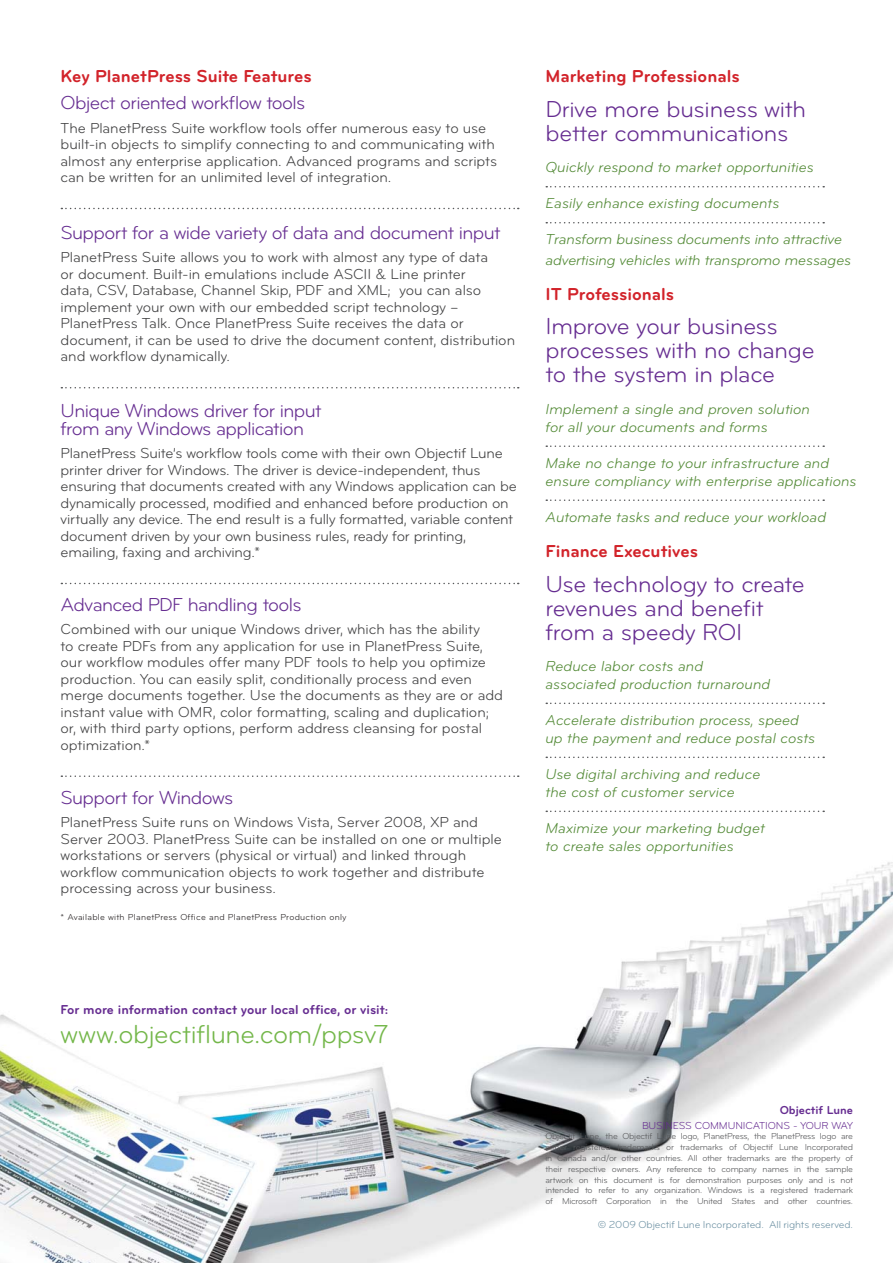
<style>
.page{position:relative;width:893px;height:1263px;background:#fff}
.page>*{position:absolute;margin:0;border:0;box-sizing:border-box;transform-origin:0 0}
.t1{font:27px "Bryant Pro";letter-spacing:-.015em;color:#74b74a}
.t2{font:24px/24px "Bryant Pro";letter-spacing:-.01em;color:#662d91}
.t3{font:19.5px/18px "Bryant Pro";letter-spacing:-.03em;color:#662d91}
.t4{font:700 18px "Bryant Pro";color:#d2232a}
.t5{font:15px/16.5px "Bryant Pro";letter-spacing:-.005em;color:#404041}
.t6{font:italic 15px/18px "Bryant Pro";color:#538a36}
.t7{font:700 13.5px "Bryant Pro";color:#662d91}
.t8{font:700 12px "Bryant Pro";color:#662d91}
.t9{font:10.5px "Bryant Pro";letter-spacing:-.01em;color:#6d91a3}
.t10{font:10.5px "Bryant Pro";letter-spacing:-.01em;color:#662d91}
.t11{font:9px/10.8px "Bryant Pro";letter-spacing:-.025em;color:#58595b;text-align:justify}
.t12{font:9px "Bryant Pro";letter-spacing:.03em;color:#231f20}
</style>
<div class="page">
<img style="left:0;top:862px;width:893px;height:401px">
<svg style="left:546px;top:186px;width:278px;height:1px"></svg>
<svg style="left:546px;top:222px;width:278px;height:1px"></svg>
<svg style="left:546px;top:445px;width:278px;height:2px"></svg>
<svg style="left:546px;top:499px;width:278px;height:2px"></svg>
<svg style="left:546px;top:703px;width:278px;height:1px"></svg>
<svg style="left:546px;top:757px;width:278px;height:1px"></svg>
<svg style="left:546px;top:811px;width:278px;height:1px"></svg>
<svg style="left:61px;top:208px;width:458px;height:1px"></svg>
<svg style="left:61px;top:387px;width:458px;height:1px"></svg>
<svg style="left:61px;top:583px;width:458px;height:1px"></svg>
<svg style="left:61px;top:775px;width:458px;height:2px"></svg>
<p class="t4" style="left:61px;top:70px;width:253px">Key PlanetPress Suite Features</p>
<h3 class="t3" style="left:61px;top:95px;width:246px">Object oriented workflow tools</h3>
<p class="t5" style="left:61px;top:120px;width:438px">The PlanetPress Suite workflow tools offer numerous easy to use built-in objects to simplify connecting to and communicating with almost any enterprise application. Advanced programs and scripts can be written for an unlimited level of integration.</p>
<h3 class="t3" style="left:61px;top:225px;width:441px">Support for a wide variety of data and document input</h3>
<p class="t5" style="left:61px;top:250px;width:456px">PlanetPress Suite allows you to work with almost any type of data<br>or document. Built-in emulations include ASCII &amp; Line printer<br>data, CSV, Database, Channel Skip, PDF and XML; you can also implement your own with our embedded script technology – PlanetPress Talk. Once PlanetPress Suite receives the data or document, it can be used to drive the document content, distribution and workflow dynamically.</p>
<h3 class="t3" style="left:61px;top:403px;width:262px">Unique Windows driver for input from any Windows application</h3>
<p class="t5" style="left:61px;top:446px;width:458px">PlanetPress Suite’s workflow tools come with their own Objectif Lune printer driver for Windows. The driver is device-independent, thus ensuring that documents created with any Windows application can be dynamically processed, modified and enhanced before production on virtually any device. The end result is a fully formatted, variable content document driven by your own business rules, ready for printing, emailing, faxing and archiving.*</p>
<h3 class="t3" style="left:61px;top:597px;width:242px">Advanced PDF handling tools</h3>
<p class="t5" style="left:61px;top:622px;width:444px">Combined with our unique Windows driver, which has the ability<br>to create PDFs from any application for use in PlanetPress Suite, our workflow modules offer many PDF tools to help you optimize production. You can easily split, conditionally process and even merge documents together. Use the documents as they are or add instant value with OMR, color formatting, scaling and duplication; or, with third party options, perform address cleansing for postal optimization.*</p>
<h3 class="t3" style="left:61px;top:790px;width:174px">Support for Windows</h3>
<p class="t5" style="left:61px;top:815px;width:443px">PlanetPress Suite runs on Windows Vista, Server 2008, XP and Server 2003. PlanetPress Suite can be installed on one or multiple workstations or servers (physical or virtual) and linked through workflow communication objects to work together and distribute processing across your business.</p>
<p class="t12" style="left:61px;top:914px;width:287px">* Available with PlanetPress Office and PlanetPress Production only</p>
<p class="t4" style="left:545px;top:70px;width:196px">Marketing Professionals</p>
<h2 class="t2" style="left:545px;top:99px;width:262px">Drive more business with better communications</h2>
<p class="t6" style="left:545px;top:159px;width:270px">Quickly respond to market opportunities</p>
<p class="t6" style="left:545px;top:195px;width:235px">Easily enhance existing documents</p>
<p class="t6" style="left:545px;top:230px;width:307px;line-height:21px">Transform business documents into attractive advertising vehicles with transpromo messages</p>
<p class="t4" style="left:545px;top:287px;width:130px">IT Professionals</p>
<h2 class="t2" style="left:545px;top:316px;width:271px">Improve your business processes with no change to the system in place</h2>
<p class="t6" style="left:545px;top:401px;width:266px">Implement a single and proven solution for all your documents and forms</p>
<p class="t6" style="left:545px;top:455px;width:313px">Make no change to your infrastructure and ensure compliancy with enterprise applications</p>
<p class="t6" style="left:545px;top:509px;width:282px">Automate tasks and reduce your workload</p>
<p class="t4" style="left:545px;top:544px;width:154px">Finance Executives</p>
<h2 class="t2" style="left:545px;top:573px;width:261px">Use technology to create revenues and benefit from a speedy ROI</h2>
<p class="t6" style="left:545px;top:658px;width:226px">Reduce labor costs and associated production turnaround</p>
<p class="t6" style="left:545px;top:712px;width:271px">Accelerate distribution process, speed up the payment and reduce postal costs</p>
<p class="t6" style="left:545px;top:766px;width:216px">Use digital archiving and reduce the cost of customer service</p>
<p class="t6" style="left:545px;top:820px;width:221px">Maximize your marketing budget to create sales opportunities</p>
<p class="t7" style="left:61px;top:1004px;width:329px">For more information contact your local office, or visit:</p>
<h1 class="t1" style="left:61px;top:1024px;width:329px">www.objectiflune.com/ppsv7</h1>
<p class="t8" style="left:780px;top:1105px;width:75px">Objectif Lune</p>
<p class="t10" style="left:642px;top:1121px;width:212px">BUSINESS COMMUNICATIONS - YOUR WAY</p>
<p class="t11" style="left:545px;top:1131px;width:309px">Objectif Lune, the Objectif Lune logo, PlanetPress, the PlanetPress logo are either registered trademarks or trademarks of Objectif Lune Incorporated in Canada and/or other countries. All other trademarks are the property of their respective owners. Any reference to company names in the sample artwork on this document is for demonstration purposes only and is not intended to refer to any organization. Windows is a registered trademark of Microsoft Corporation in the United States and other countries.</p>
<p class="t9" style="left:598px;top:1221px;width:257px">© 2009 Objectif Lune Incorporated. All rights reserved.</p>
</div>
